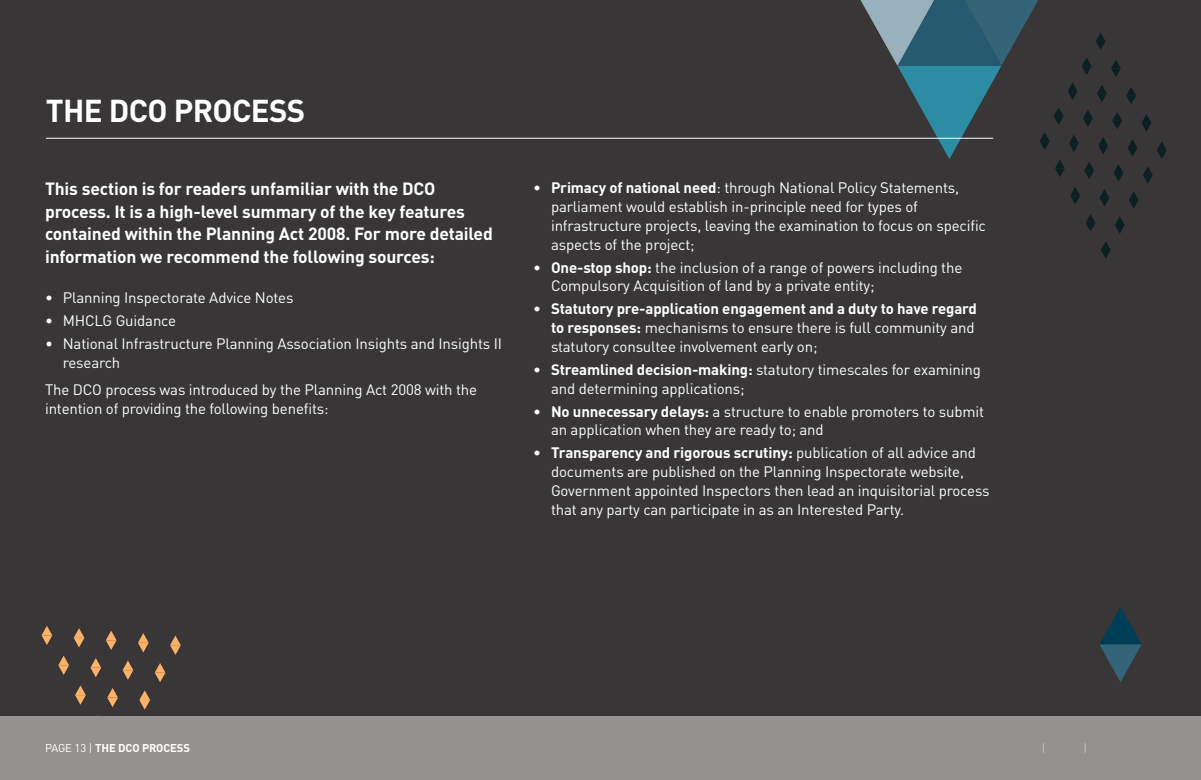
<style>
.page{position:relative;width:1201px;height:780px;background:#fff}
.page>*{position:absolute;margin:0;border:0;box-sizing:border-box;transform-origin:0 0}
.t1{font:700 31.25px "DIN";letter-spacing:-.02em;color:#fff}
.t2{font:700 17.5px/22.5px "DIN";letter-spacing:-.01em;color:#fff}
.t3{font:15px/18.8px "DIN";letter-spacing:-.01em;color:#fff}
.t4{font:700 11.25px "DIN";letter-spacing:-.01em;color:#fff}
.t5{font:11.25px "DIN";color:#cdcaca}
.s1{font-weight:700}
.s2{font-weight:400}
</style>
<div class="page">
<div style="left:0;top:0;width:1200px;height:716px;background:#383636"></div>
<svg style="left:1101px;top:241px;width:9px;height:18px"></svg>
<svg style="left:860px;top:0;width:306px;height:234px"></svg>
<hr style="left:46px;top:138px;width:946px;height:1px;background:#fff">
<svg style="left:1099px;top:607px;width:42px;height:75px"></svg>
<svg style="left:170px;top:635px;width:11px;height:19px"></svg>
<svg style="left:155px;top:663px;width:10px;height:19px"></svg>
<svg style="left:139px;top:690px;width:11px;height:19px"></svg>
<svg style="left:138px;top:633px;width:11px;height:19px"></svg>
<svg style="left:122px;top:660px;width:11px;height:19px"></svg>
<svg style="left:107px;top:688px;width:11px;height:19px"></svg>
<svg style="left:106px;top:630px;width:10px;height:20px"></svg>
<svg style="left:90px;top:658px;width:11px;height:19px"></svg>
<svg style="left:75px;top:685px;width:11px;height:19px"></svg>
<svg style="left:74px;top:628px;width:10px;height:19px"></svg>
<svg style="left:58px;top:655px;width:11px;height:20px"></svg>
<svg style="left:41px;top:626px;width:11px;height:19px"></svg>
<div style="left:0;top:716px;width:1200px;height:64px;background:#969191"></div>
<h1 class="t1" style="left:46px;top:90px;width:261px">THE DCO PROCESS</h1>
<p class="t2" style="left:45px;top:177px;width:449px">This section is for readers unfamiliar with the DCO process. It is a high-level summary of the key features contained within the Planning Act 2008. For more detailed information we recommend the following sources:</p>
<p class="t3" style="left:45px;top:288px;width:250px">• Planning Inspectorate Advice Notes</p>
<p class="t3" style="left:45px;top:311px;width:133px">• MHCLG Guidance</p>
<p class="t3" style="left:63px;top:334px;width:440px;text-indent:-18px">• National Infrastructure Planning Association Insights and Insights II research</p>
<p class="t3" style="left:45px;top:380px;width:433px">The DCO process was introduced by the Planning Act 2008 with the intention of providing the following benefits:</p>
<p class="t3" style="left:551px;top:178px;width:436px;text-indent:-18px">• <span class="s1">Primacy of national need</span>: through National Policy Statements, parliament would establish in-principle need for types of infrastructure projects, leaving the examination to focus on specific aspects of the project;</p>
<p class="t3" style="left:551px;top:257px;width:413px;text-indent:-18px">• <span class="s1">One-stop shop:</span> the inclusion of a range of powers including the<br>Compulsory Acquisition of land by a private entity;</p>
<p class="t3" style="left:551px;top:299px;width:427px;text-indent:-18px">• <span class="s1">Statutory pre-application engagement and a duty to have regard to responses:</span> mechanisms to ensure there is full community and statutory consultee involvement early on;</p>
<p class="t3" style="left:551px;top:360px;width:431px;text-indent:-18px">• <span class="s1">Streamlined decision-making:</span> statutory timescales for examining and determining applications;</p>
<p class="t3" style="left:551px;top:401px;width:434px;text-indent:-18px">• <span class="s1">No unnecessary delays:</span> a structure to enable promoters to submit an application when they are ready to; and</p>
<p class="t3" style="left:551px;top:443px;width:440px;text-indent:-18px">• <span class="s1">Transparency and rigorous scrutiny:</span> publication of all advice and documents are published on the Planning Inspectorate website, Government appointed Inspectors then lead an inquisitorial process that any party can participate in as an Interested Party.</p>
<p class="t4" style="left:45px;top:740px;width:146px"><span class="s2">PAGE 13 |</span> THE DCO PROCESS</p>
<p class="t5" style="left:1041px;top:740px;width:5px">|</p>
</div>
